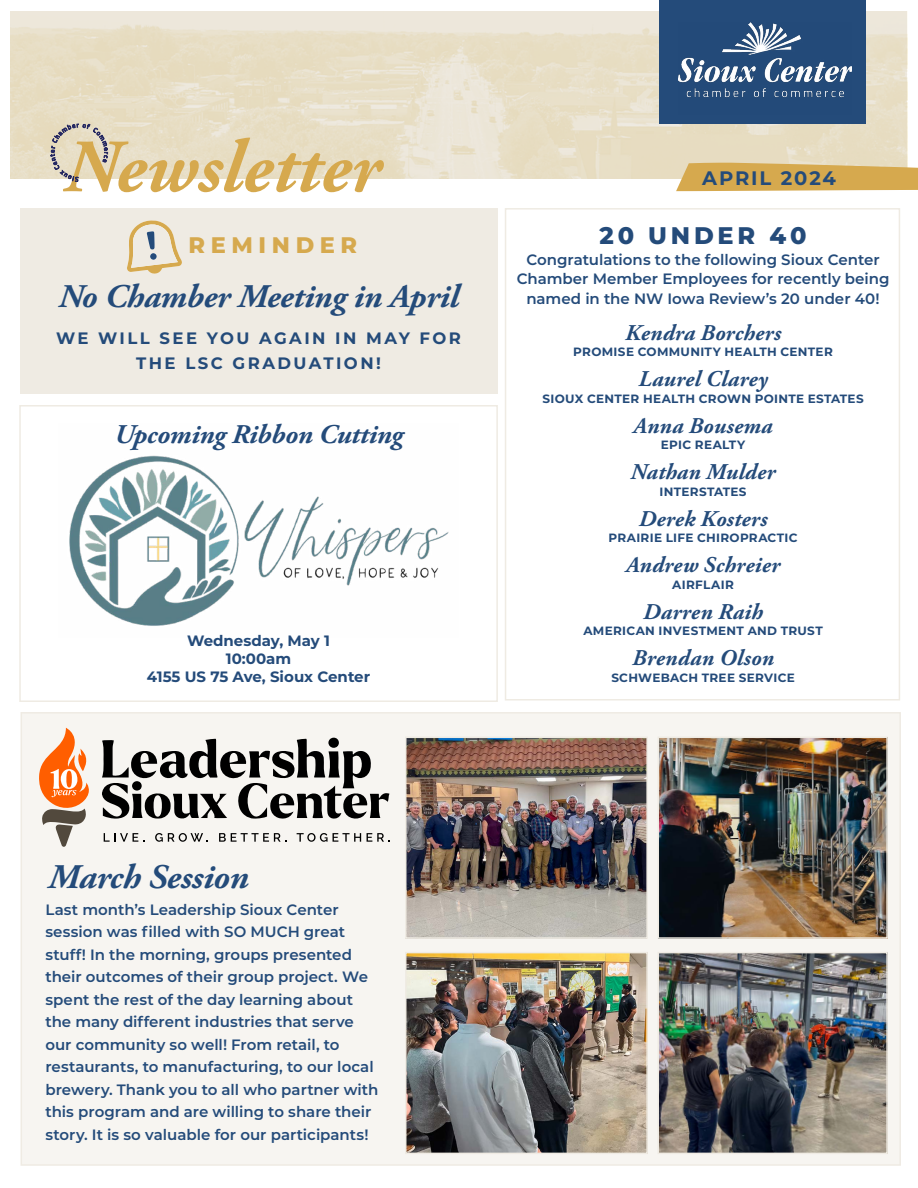
<style>
.page{position:relative;width:918px;height:1188px;background:#fff}
.page>*{position:absolute;margin:0;border:0;box-sizing:border-box;transform-origin:0 0}
.t1{font:italic 700 75px "Adobe Garamond Pro";color:#d6a94e}
.t2{font:italic 700 34.5px "Adobe Garamond Pro";letter-spacing:-.01em;color:#244b7a}
.t3{font:italic 700 33px "Adobe Garamond Pro";letter-spacing:-.01em;color:#244b7a}
.t4{font:italic 700 27px "Adobe Garamond Pro";letter-spacing:-.01em;color:#244b7a}
.t5{font:800 24px "Montserrat";letter-spacing:.16em;color:#244b7a}
.t6{font:italic 700 22.5px "Adobe Garamond Pro";letter-spacing:.01em;color:#244b7a}
.t7{font:800 22.5px "Montserrat";letter-spacing:.25em;color:#d6a94e}
.t8{font:700 19.5px "Montserrat";letter-spacing:.1em;color:#244b7a}
.t9{font:700 16.5px/24.8px "Montserrat";letter-spacing:.15em;color:#244b7a;text-align:center}
.t10{font:600 15px/22.5px "Montserrat";color:#244b7a}
.t11{font:700 15px/18px "Montserrat";color:#244b7a;text-align:center}
.t12{font:700 12px "Montserrat";letter-spacing:.025em;color:#244b7a}
</style>
<div class="page">
<div style="left:20px;top:208px;width:478px;height:186px;background:#efebe3"></div>
<div style="left:19px;top:405px;width:479px;height:297px;border:2px solid #efebe3"></div>
<div style="left:505px;top:208px;width:395px;height:492px;border:2px solid #efebe3"></div>
<img style="left:11px;top:12px;width:665px;height:167px">
<svg style="left:676px;top:11px;width:242px;height:205px"></svg>
<div style="left:660px;top:0;width:206px;height:123px;background:#244b7a"></div>
<img style="left:679px;top:22px;width:173px;height:76px">
<svg style="left:50px;top:124px;width:58px;height:58px;background:#d2cabb"></svg>
<div style="left:21px;top:712px;width:880px;height:454px;background:#f7f5f1;border:2px solid #efebe3"></div>
<svg style="left:104px;top:833px;width:40px;height:9px"></svg>
<svg style="left:155px;top:833px;width:53px;height:9px"></svg>
<svg style="left:219px;top:833px;width:67px;height:9px"></svg>
<svg style="left:297px;top:833px;width:64px;height:9px"></svg>
<svg style="left:367px;top:833px;width:23px;height:9px"></svg>
<svg style="left:102px;top:739px;width:287px;height:80px"></svg>
<div style="left:132px;top:781px;width:10px;height:10px;background:#000;border-radius:50%"></div>
<svg style="left:39px;top:728px;width:50px;height:119px"></svg>
<img style="left:661px;top:955px;width:224px;height:196px">
<div style="left:658px;top:952px;width:230px;height:202px;border:2px solid #efebe3"></div>
<img style="left:661px;top:740px;width:224px;height:196px">
<div style="left:658px;top:737px;width:230px;height:202px;border:2px solid #efebe3"></div>
<img style="left:408px;top:955px;width:237px;height:196px">
<div style="left:405px;top:952px;width:243px;height:202px;border:2px solid #efebe3"></div>
<img style="left:408px;top:740px;width:237px;height:196px">
<div style="left:405px;top:737px;width:243px;height:202px;border:2px solid #efebe3"></div>
<svg style="left:127px;top:220px;width:55px;height:54px"></svg>
<div style="left:150px;top:253px;width:7px;height:7px;background:#244b7a;border-radius:50%"></div>
<img style="left:69px;top:455px;width:380px;height:171px">
<h1 class="t1" style="left:64px;top:124px;width:318px">Newsletter</h1>
<h3 class="t7" style="left:189px;top:229px;width:170px">REMINDER</h3>
<h3 class="t3" style="left:58px;top:277px;width:402px">No Chamber Meeting in April</h3>
<p class="t9" style="left:56px;top:325px;width:407px">WE WILL SEE YOU AGAIN IN MAY FOR<br>THE LSC GRADUATION!</p>
<h3 class="t4" style="left:114px;top:418px;width:291px">Upcoming Ribbon Cutting</h3>
<p class="t11" style="left:147px;top:631px;width:225px">Wednesday, May 1<br>10:00am<br>4155 US 75 Ave, Sioux Center</p>
<h3 class="t8" style="left:702px;top:164px;width:135px">APRIL 2024</h3>
<h3 class="t5" style="left:600px;top:218px;width:209px">20 UNDER 40</h3>
<p class="t10" style="left:517px;top:249px;width:374px;line-height:19.5px;text-align:center">Congratulations to the following Sioux Center<br>Chamber Member Employees for recently being named in the NW Iowa Review’s 20 under 40!</p>
<h3 class="t6" style="left:625px;top:320px;width:157px">Kendra Borchers</h3>
<p class="t12" style="left:573px;top:343px;width:261px">PROMISE COMMUNITY HEALTH CENTER</p>
<h3 class="t6" style="left:639px;top:366px;width:130px">Laurel Clarey</h3>
<p class="t12" style="left:542px;top:390px;width:323px">SIOUX CENTER HEALTH CROWN POINTE ESTATES</p>
<h3 class="t6" style="left:634px;top:413px;width:141px">Anna Bousema</h3>
<p class="t12" style="left:661px;top:436px;width:86px">EPIC REALTY</p>
<h3 class="t6" style="left:631px;top:459px;width:146px">Nathan Mulder</h3>
<p class="t12" style="left:660px;top:483px;width:89px">INTERSTATES</p>
<h3 class="t6" style="left:639px;top:506px;width:130px">Derek Kosters</h3>
<p class="t12" style="left:608px;top:529px;width:191px">PRAIRIE LIFE CHIROPRACTIC</p>
<h3 class="t6" style="left:626px;top:552px;width:156px">Andrew Schreier</h3>
<p class="t12" style="left:672px;top:576px;width:63px">AIRFLAIR</p>
<h3 class="t6" style="left:643px;top:599px;width:121px">Darren Raih</h3>
<p class="t12" style="left:583px;top:622px;width:241px">AMERICAN INVESTMENT AND TRUST</p>
<h3 class="t6" style="left:632px;top:645px;width:143px">Brendan Olson</h3>
<p class="t12" style="left:611px;top:669px;width:185px">SCHWEBACH TREE SERVICE</p>
<h2 class="t2" style="left:48px;top:857px;width:202px">March Session</h2>
<p class="t10" style="left:45px;top:898px;width:334px">Last month’s Leadership Sioux Center session was filled with SO MUCH great stuff! In the morning, groups presented their outcomes of their group project. We spent the rest of the day learning about the many different industries that serve our community so well! From retail, to restaurants, to manufacturing, to our local brewery. Thank you to all who partner with this program and are willing to share their story. It is so valuable for our participants!</p>
</div>
